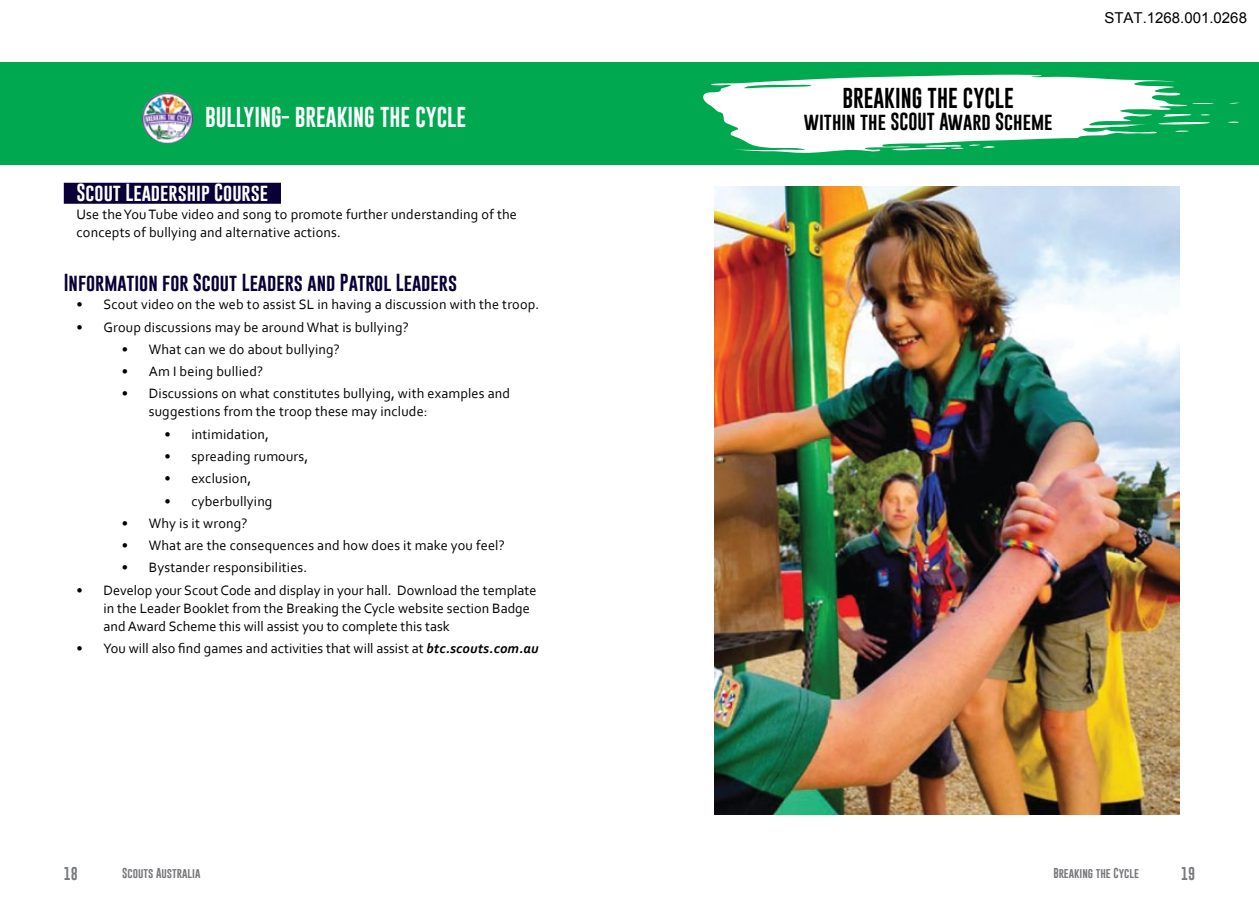
<style>
.page{position:relative;width:1259px;height:922px;background:#fff}
.page>*{position:absolute;margin:0;border:0;box-sizing:border-box;transform-origin:0 0}
.t1{font:21px "Gobold";color:#fff}
.t2{font:21px "Gobold";color:#000}
.t3{font:18px "Gobold";color:#080037}
.t4{font:18px "Gobold";color:#000}
.t5{font:18px "Gobold";color:#fff}
.t6{font:15px "Arial";color:#000}
.t7{font:14.25px/18px "Corbel";letter-spacing:.01em;color:#000}
.t8{font:13.5px "Gobold";color:#77787b}
.t9{font:10.5px "Gobold";color:#77787b}
.s1{font-weight:700;font-style:italic}
</style>
<div class="page">
<div style="left:64px;top:183px;width:217px;height:21px;background:#080037"></div>
<img style="left:714px;top:186px;width:465px;height:629px">
<div style="left:0;top:63px;width:1259px;height:102px;background:#00a850"></div>
<svg style="left:703px;top:75px;width:536px;height:78px"></svg>
<img style="left:142px;top:93px;width:51px;height:51px;border-radius:26px">
<h1 class="t2" style="left:842px;top:85px;width:173px">BREAKING THE CYCLE</h1>
<h1 class="t1" style="left:205px;top:103px;width:263px">BULLYING- BREAKING THE CYCLE</h1>
<p class="t4" style="left:804px;top:110px;width:250px">within the SCOUT Award Scheme</p>
<p class="t5" style="left:77px;top:181px;width:193px">Scout Leadership Course</p>
<p class="t7" style="left:77px;top:205px;width:442px">Use the You Tube video and song to promote further understanding of the concepts of bullying and alternative actions.</p>
<p class="t3" style="left:64px;top:271px;width:395px">Information for Scout Leaders and Patrol Leaders</p>
<p class="t7" style="left:77px;top:295px;width:464px">• Scout video on the web to assist SL in having a discussion with the troop.</p>
<p class="t7" style="left:77px;top:317px;width:334px">• Group discussions may be around What is bullying?</p>
<p class="t7" style="left:122px;top:340px;width:220px">• What can we do about bullying?</p>
<p class="t7" style="left:122px;top:362px;width:143px">• Am I being bullied?</p>
<p class="t7" style="left:149px;top:384px;width:363px;text-indent:-27px">• Discussions on what constitutes bullying, with examples and suggestions from the troop these may include:</p>
<p class="t7" style="left:164px;top:424px;width:106px">• intimidation,</p>
<p class="t7" style="left:164px;top:447px;width:145px">• spreading rumours,</p>
<p class="t7" style="left:164px;top:469px;width:88px">• exclusion,</p>
<p class="t7" style="left:164px;top:491px;width:110px">• cyberbullying</p>
<p class="t7" style="left:122px;top:514px;width:127px">• Why is it wrong?</p>
<p class="t7" style="left:122px;top:536px;width:384px">• What are the consequences and how does it make you feel?</p>
<p class="t7" style="left:122px;top:558px;width:187px">• Bystander responsibilities.</p>
<p class="t7" style="left:104px;top:580px;width:434px;text-indent:-27px">• Develop your Scout Code and display in your hall. Download the template in the Leader Booklet from the Breaking the Cycle website section Badge and Award Scheme this will assist you to complete this task</p>
<p class="t7" style="left:77px;top:639px;width:464px">• You will also find games and activities that will assist at <span class="s1">btc.scouts.com.au</span></p>
<p class="t6" style="left:1104px;top:12px;width:144px">STAT.1268.001.0268</p>
<p class="t8" style="left:64px;top:865px;width:16px">18</p>
<p class="t9" style="left:122px;top:866px;width:80px">Scouts Australia</p>
<p class="t9" style="left:1053px;top:866px;width:87px">Breaking the Cycle</p>
<p class="t8" style="left:1181px;top:865px;width:16px">19</p>
</div>
